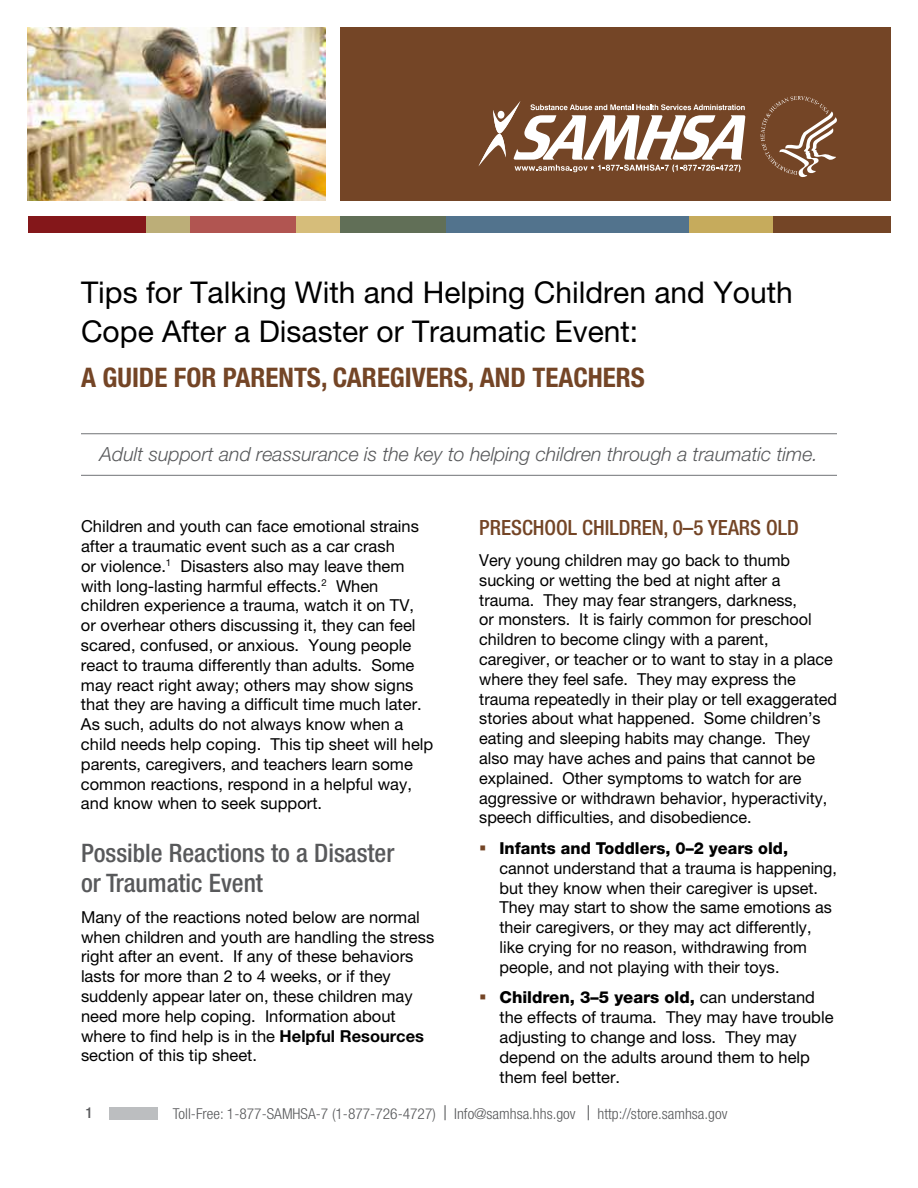
<style>
.page{position:relative;width:918px;height:1188px;background:#fff}
.page>*{position:absolute;margin:0;border:0;box-sizing:border-box;transform-origin:0 0}
.t1{font:30px/39px "Helvetica Neue";color:#000}
.t2{font:700 condensed 27px "Helvetica Neue";color:#744526}
.t3{font:500 condensed 25.5px/30.6px "Helvetica Neue LT Pro";color:#58595b}
.t4{font:500 condensed 21px "Helvetica Neue LT Pro";color:#744526}
.t5{font:italic 300 19.5px "Helvetica Neue LT Pro";color:#58595b}
.t6{font:16.5px/19.8px "Helvetica Neue LT Pro";color:#000}
.t7{font:300 condensed 15px "Helvetica Neue LT Pro";color:#58595b}
.t8{font:500 condensed 15px "Helvetica Neue LT Pro";color:#58595b}
.t9{font:10.2px "Times New Roman";color:#fff}
.s1{font-weight:700}
.s2{font-weight:800}
.s3{font-weight:400;font-stretch:normal}
</style>
<div class="page">
<hr style="left:81px;top:433px;width:756px;height:1px;background:#808285">
<hr style="left:81px;top:475px;width:756px;height:1px;background:#808285">
<div style="left:772px;top:216px;width:119px;height:16px;background:#744526"></div>
<div style="left:446px;top:216px;width:246px;height:16px;background:#52738d"></div>
<div style="left:690px;top:216px;width:83px;height:16px;background:#c6ab5c"></div>
<div style="left:340px;top:216px;width:106px;height:16px;background:#616f57"></div>
<div style="left:190px;top:216px;width:106px;height:16px;background:#b15551"></div>
<div style="left:296px;top:216px;width:44px;height:16px;background:#d6bd7a"></div>
<div style="left:28px;top:216px;width:119px;height:16px;background:#84171a"></div>
<div style="left:147px;top:216px;width:43px;height:16px;background:#bcae78"></div>
<div style="left:340px;top:27px;width:551px;height:174px;background:#744526"></div>
<img style="left:27px;top:27px;width:298px;height:174px">
<svg style="left:478px;top:101px;width:267px;height:71px"></svg>
<svg style="left:761px;top:96px;width:76px;height:81px"></svg>
<div style="left:109px;top:1108px;width:48px;height:12px;background:#bcbec0"></div>
<p class="t9" style="left:817px;top:97px;width:4px">∙</p>
<h1 class="t1" style="left:81px;top:273px;width:713px">Tips for Talking With and Helping Children and Youth<br>Cope After a Disaster or Traumatic Event:</h1>
<h1 class="t2" style="left:81px;top:361px;width:565px">A GUIDE FOR PARENTS, CAREGIVERS, AND TEACHERS</h1>
<p class="t5" style="left:100px;top:443px;width:720px">Adult support and reassurance is the key to helping children through a traumatic time.</p>
<p class="t6" style="left:81px;top:516px;width:354px">Children and youth can face emotional strains after a traumatic event such as a car crash<br>or violence.<sup>1</sup> Disasters also may leave them with long-lasting harmful effects.<sup>2</sup> When children experience a trauma, watch it on TV,<br>or overhear others discussing it, they can feel scared, confused, or anxious. Young people react to trauma differently than adults. Some may react right away; others may show signs that they are having a difficult time much later.<br>As such, adults do not always know when a child needs help coping. This tip sheet will help parents, caregivers, and teachers learn some common reactions, respond in a helpful way, and know when to seek support.</p>
<h2 class="t3" style="left:81px;top:837px;width:315px">Possible Reactions to a Disaster or Traumatic Event</h2>
<p class="t6" style="left:81px;top:907px;width:355px">Many of the reactions noted below are normal when children and youth are handling the stress right after an event. If any of these behaviors lasts for more than 2 to 4 weeks, or if they suddenly appear later on, these children may need more help coping. Information about where to find help is in the <span class="s1">Helpful Resources </span>section of this tip sheet.</p>
<h3 class="t4" style="left:479px;top:516px;width:321px">PRESCHOOL CHILDREN, 0–5 YEARS OLD</h3>
<p class="t6" style="left:479px;top:550px;width:359px">Very young children may go back to thumb sucking or wetting the bed at night after a trauma. They may fear strangers, darkness,<br>or monsters. It is fairly common for preschool children to become clingy with a parent, caregiver, or teacher or to want to stay in a place where they feel safe. They may express the trauma repeatedly in their play or tell exaggerated stories about what happened. Some children’s eating and sleeping habits may change. They also may have aches and pains that cannot be explained. Other symptoms to watch for are aggressive or withdrawn behavior, hyperactivity, speech difficulties, and disobedience.</p>
<p class="t6" style="left:500px;top:838px;width:339px"><span class="s2">Infants and Toddlers, 0–2 years old, </span>cannot understand that a trauma is happening, but they know when their caregiver is upset.<br>They may start to show the same emotions as their caregivers, or they may act differently, like crying for no reason, withdrawing from people, and not playing with their toys.</p>
<p class="t6" style="left:500px;top:988px;width:336px"><span class="s2">Children, 3–5 years old,</span> can understand the effects of trauma. They may have trouble adjusting to change and loss. They may depend on the adults around them to help them feel better.</p>
<p class="t8" style="left:85px;top:1104px;width:9px">1</p>
<p class="t7" style="left:173px;top:1105px;width:556px">Toll-Free: 1-877-SAMHSA-7 (1-877-726-4727) <span class="s3">|</span> Info@samhsa.hhs.gov <span class="s3">|</span> http://store.samhsa.gov</p>
</div>
